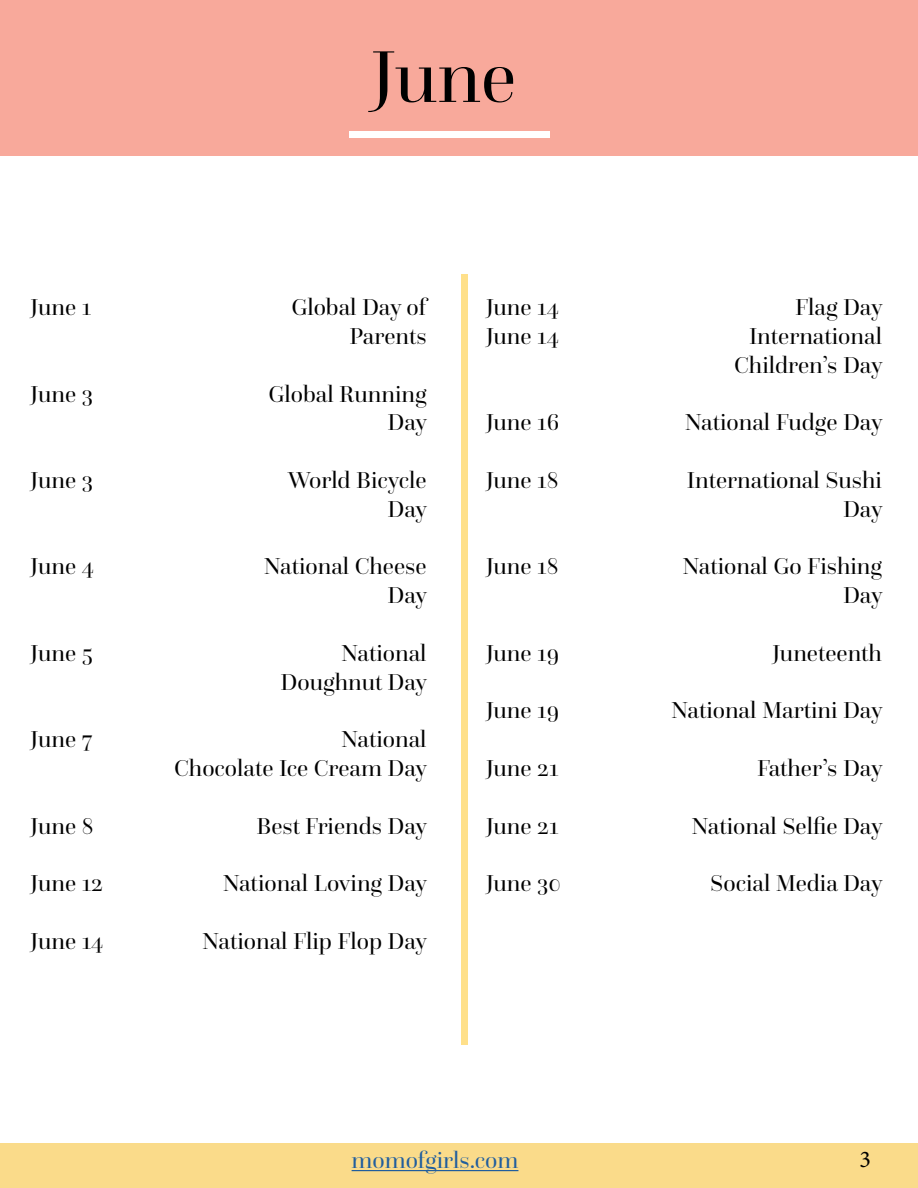
<style>
.page{position:relative;width:918px;height:1188px;background:#fff}
.page>*{position:absolute;margin:0;border:0;box-sizing:border-box;transform-origin:0 0}
.t1{font:76.5px "Questa Grande";color:#000101}
.t2{font:24px/28.8px "Questa Grande";color:#000;text-align:right}
.t3{font:24px "Questa Grande";color:#215e9e}
.t4{font:24px "Minion Pro";color:#000}
</style>
<div class="page">
<div style="left:0;top:0;width:918px;height:155px;background:#f8a99b"></div>
<div style="left:349px;top:131px;width:200px;height:7px;background:#fff"></div>
<div style="left:0;top:1143px;width:918px;height:45px;background:#fadb8a"></div>
<div style="left:462px;top:275px;width:6px;height:770px;background:#ffe08a"></div>
<hr style="left:352px;top:1170px;width:166px;height:1px;background:#215e9e">
<h1 class="t1" style="left:371px;top:31px;width:147px">June</h1>
<p class="t2" style="left:31px;top:293px;width:62px">June 1</p>
<p class="t2" style="left:291px;top:293px;width:137px">Global Day of<br>Parents</p>
<p class="t2" style="left:31px;top:379px;width:64px">June 3</p>
<p class="t2" style="left:269px;top:379px;width:160px">Global Running<br>Day</p>
<p class="t2" style="left:31px;top:466px;width:64px">June 3</p>
<p class="t2" style="left:288px;top:466px;width:141px">World Bicycle<br>Day</p>
<p class="t2" style="left:31px;top:552px;width:65px">June 4</p>
<p class="t2" style="left:264px;top:552px;width:165px">National Cheese<br>Day</p>
<p class="t2" style="left:31px;top:639px;width:64px">June 5</p>
<p class="t2" style="left:281px;top:639px;width:148px">National<br>Doughnut Day</p>
<p class="t2" style="left:31px;top:725px;width:63px">June 7</p>
<p class="t2" style="left:174px;top:725px;width:255px">National<br>Chocolate Ice Cream Day</p>
<p class="t2" style="left:31px;top:811px;width:64px">June 8</p>
<p class="t2" style="left:257px;top:811px;width:172px">Best Friends Day</p>
<p class="t2" style="left:31px;top:869px;width:74px">June 12</p>
<p class="t2" style="left:223px;top:869px;width:206px">National Loving Day</p>
<p class="t2" style="left:31px;top:927px;width:75px">June 14</p>
<p class="t2" style="left:202px;top:927px;width:227px">National Flip Flop Day</p>
<p class="t2" style="left:486px;top:293px;width:75px">June 14</p>
<p class="t2" style="left:795px;top:293px;width:89px">Flag Day</p>
<p class="t2" style="left:486px;top:322px;width:75px">June 14</p>
<p class="t2" style="left:734px;top:322px;width:150px;text-align:center">International<br>Children’s Day</p>
<p class="t2" style="left:486px;top:408px;width:75px">June 16</p>
<p class="t2" style="left:685px;top:408px;width:199px">National Fudge Day</p>
<p class="t2" style="left:486px;top:466px;width:74px">June 18</p>
<p class="t2" style="left:687px;top:466px;width:197px">International Sushi<br>Day</p>
<p class="t2" style="left:486px;top:552px;width:74px">June 18</p>
<p class="t2" style="left:683px;top:552px;width:202px">National Go Fishing<br>Day</p>
<p class="t2" style="left:486px;top:639px;width:75px">June 19</p>
<p class="t2" style="left:772px;top:639px;width:111px">Juneteenth</p>
<p class="t2" style="left:486px;top:696px;width:75px">June 19</p>
<p class="t2" style="left:671px;top:696px;width:213px">National Martini Day</p>
<p class="t2" style="left:486px;top:754px;width:74px">June 21</p>
<p class="t2" style="left:757px;top:754px;width:127px">Father’s Day</p>
<p class="t2" style="left:486px;top:811px;width:74px">June 21</p>
<p class="t2" style="left:691px;top:811px;width:193px">National Selfie Day</p>
<p class="t2" style="left:486px;top:869px;width:76px">June 30</p>
<p class="t2" style="left:710px;top:869px;width:174px">Social Media Day</p>
<p class="t3" style="left:352px;top:1146px;width:168px">momofgirls.com</p>
<p class="t4" style="left:860px;top:1143px;width:13px">3</p>
</div>
